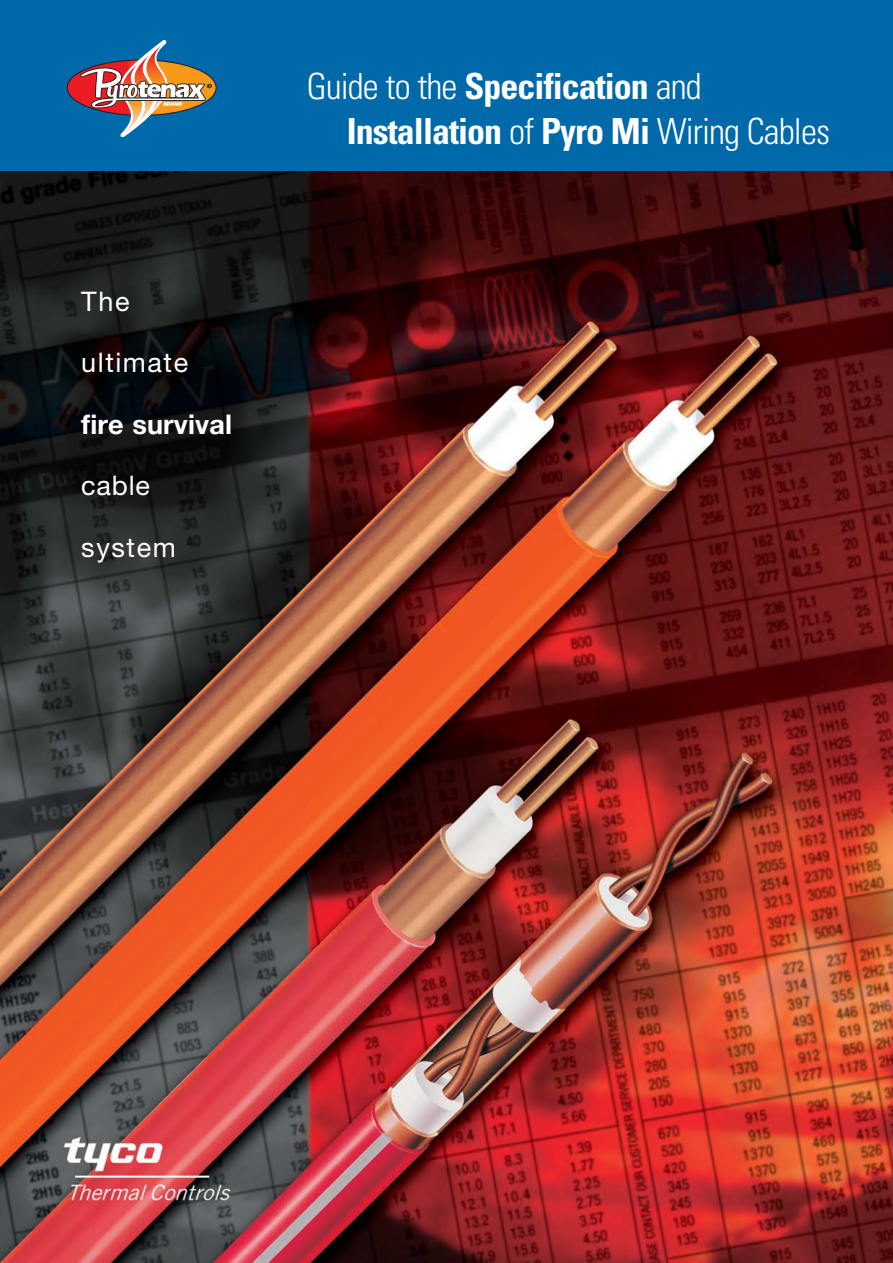
<style>
.page{position:relative;width:893px;height:1263px;background:#fff}
.page>*{position:absolute;margin:0;border:0;box-sizing:border-box;transform-origin:0 0}
.t1{font:700 condensed 36px/45px "Univers";letter-spacing:-.025em;color:#fff}
.t2{font:27px "Helvetica Neue";letter-spacing:.06em;color:#fff}
.t3{font:700 27px "Helvetica Neue";letter-spacing:.005em;color:#fff}
.s1{font-weight:300}
</style>
<div class="page">
<div style="left:0;top:0;width:893px;height:171px;background:#0069aa"></div>
<img style="left:0;top:171px;width:893px;height:1092px">
<svg style="left:67px;top:60px;width:149px;height:55px"></svg>
<svg style="left:80px;top:40px;width:132px;height:97px"></svg>
<p class="t2" style="left:81px;top:292px;width:50px">The</p>
<p class="t2" style="left:81px;top:353px;width:108px">ultimate</p>
<p class="t3" style="left:81px;top:407px;width:152px">fire survival</p>
<p class="t2" style="left:81px;top:476px;width:70px">cable</p>
<p class="t2" style="left:81px;top:538px;width:96px">system</p>
<p class="t1" style="left:347px;top:68px;width:485px;text-indent:-40px"><span class="s1">Guide to the</span> Specification <span class="s1">and<br></span>Installation <span class="s1">of</span> Pyro Mi <span class="s1">Wiring Cables</span></p>
</div>
